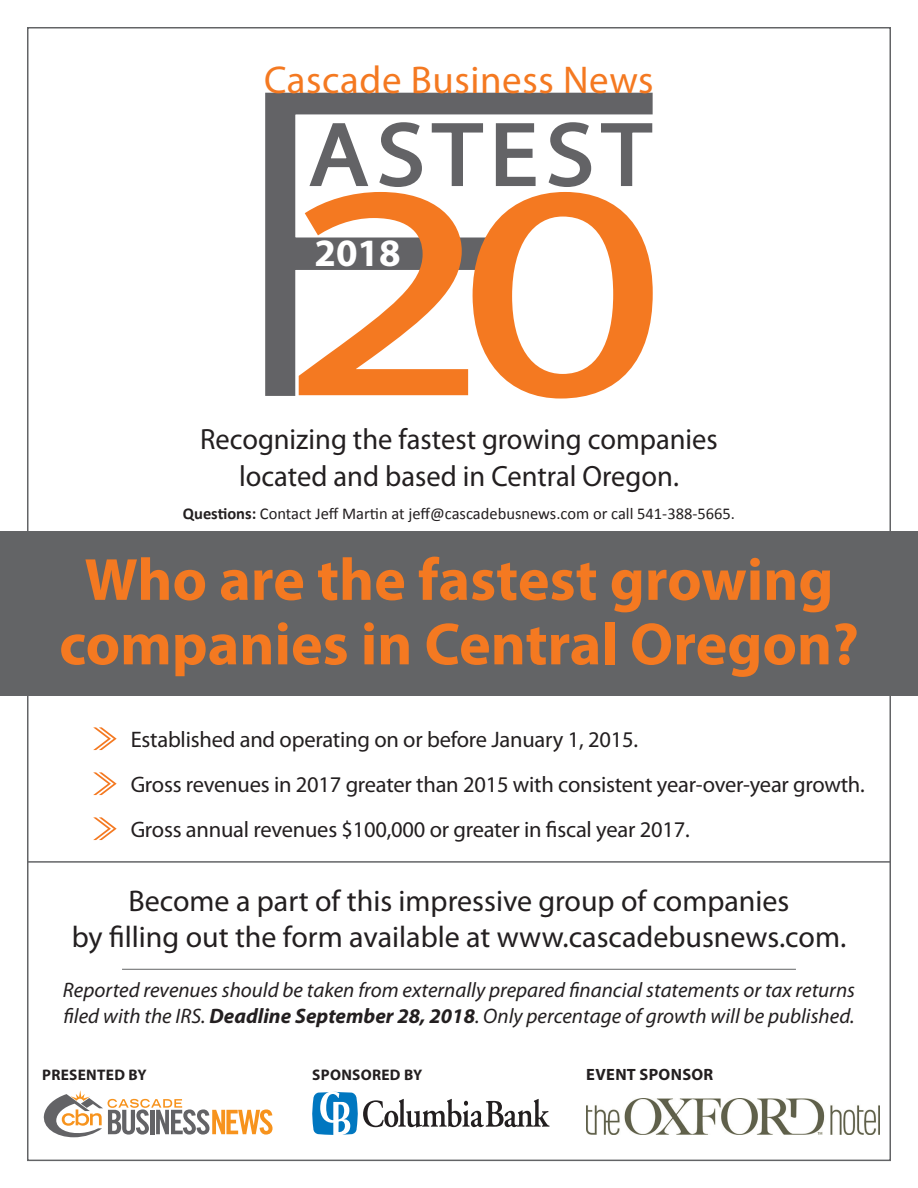
<style>
.page{position:relative;width:918px;height:1188px;background:#fff}
.page>*{position:absolute;margin:0;border:0;box-sizing:border-box;transform-origin:0 0}
.t1{font:700 60px/64.5px "Myriad Pro";color:#f47921;text-align:center}
.t2{font:38.85px "Myriad Pro";letter-spacing:.015em;color:#f47921}
.t3{font:700 38.85px "Myriad Pro";color:#fff}
.t4{font:30px/36px "Myriad Pro";color:#231f20;text-align:center}
.t5{font:29.4px/37px "Myriad Pro";color:#231f20;text-align:center}
.t6{font:22.5px/45px "Myriad Pro";letter-spacing:-.01em;color:#231f20}
.t7{font:italic 21px/25.2px "Myriad Pro";color:#231f20}
.t8{font:16.5px "Calibri";color:#231f20}
.t9{font:700 16.35px "Myriad Pro";letter-spacing:.02em;color:#231f20}
.t10{font:700 15.3px "Myriad Pro";letter-spacing:.02em;color:#231f20}
.s1{font-weight:700}
</style>
<div class="page">
<div style="left:0;top:531px;width:918px;height:164px;background:#636466"></div>
<svg style="left:265px;top:92px;width:388px;height:304px;background:#7b7b7d"></svg>
<svg style="left:297px;top:121px;width:356px;height:278px"></svg>
<svg style="left:93px;top:727px;width:24px;height:23px"></svg>
<svg style="left:93px;top:772px;width:24px;height:23px"></svg>
<svg style="left:93px;top:817px;width:24px;height:23px"></svg>
<svg style="left:43px;top:1090px;width:230px;height:47px"></svg>
<svg style="left:312px;top:1091px;width:238px;height:44px"></svg>
<hr style="left:28px;top:861px;width:862px;height:2px;background:#636466">
<hr style="left:122px;top:969px;width:674px;height:1px;background:#636466">
<img style="left:586px;top:1098px;width:293px;height:36px">
<h2 class="t2" style="left:264px;top:56px;width:391px">Cascade Business News</h2>
<h2 class="t3" style="left:315px;top:228px;width:88px">2018</h2>
<h3 class="t5" style="left:200px;top:420px;width:519px">Recognizing the fastest growing companies located and based in Central Oregon.</h3>
<p class="t8" style="left:183px;top:503px;width:554px"><span class="s1">Questions:</span> Contact Jeff Martin at jeff@cascadebusnews.com or call 541-388-5665.</p>
<h1 class="t1" style="left:59px;top:545px;width:801px">Who are the fastest growing companies in Central Oregon?</h1>
<p class="t6" style="left:131px;top:717px;width:736px">Established and operating on or before January 1, 2015.<br>Gross revenues in 2017 greater than 2015 with consistent year-over-year growth.<br>Gross annual revenues $100,000 or greater in fiscal year 2017.</p>
<h3 class="t4" style="left:72px;top:882px;width:776px">Become a part of this impressive group of companies<br>by filling out the form available at www.cascadebusnews.com.</h3>
<p class="t7" style="left:63px;top:977px;width:794px">Reported revenues should be taken from externally prepared financial statements or tax returns filed with the IRS. <span class="s1">Deadline September 28, 2018</span>. Only percentage of growth will be published.</p>
<p class="t10" style="left:42px;top:1064px;width:106px">PRESENTED BY</p>
<p class="t10" style="left:312px;top:1064px;width:112px">SPONSORED BY</p>
<p class="t9" style="left:586px;top:1064px;width:129px">EVENT SPONSOR</p>
</div>
